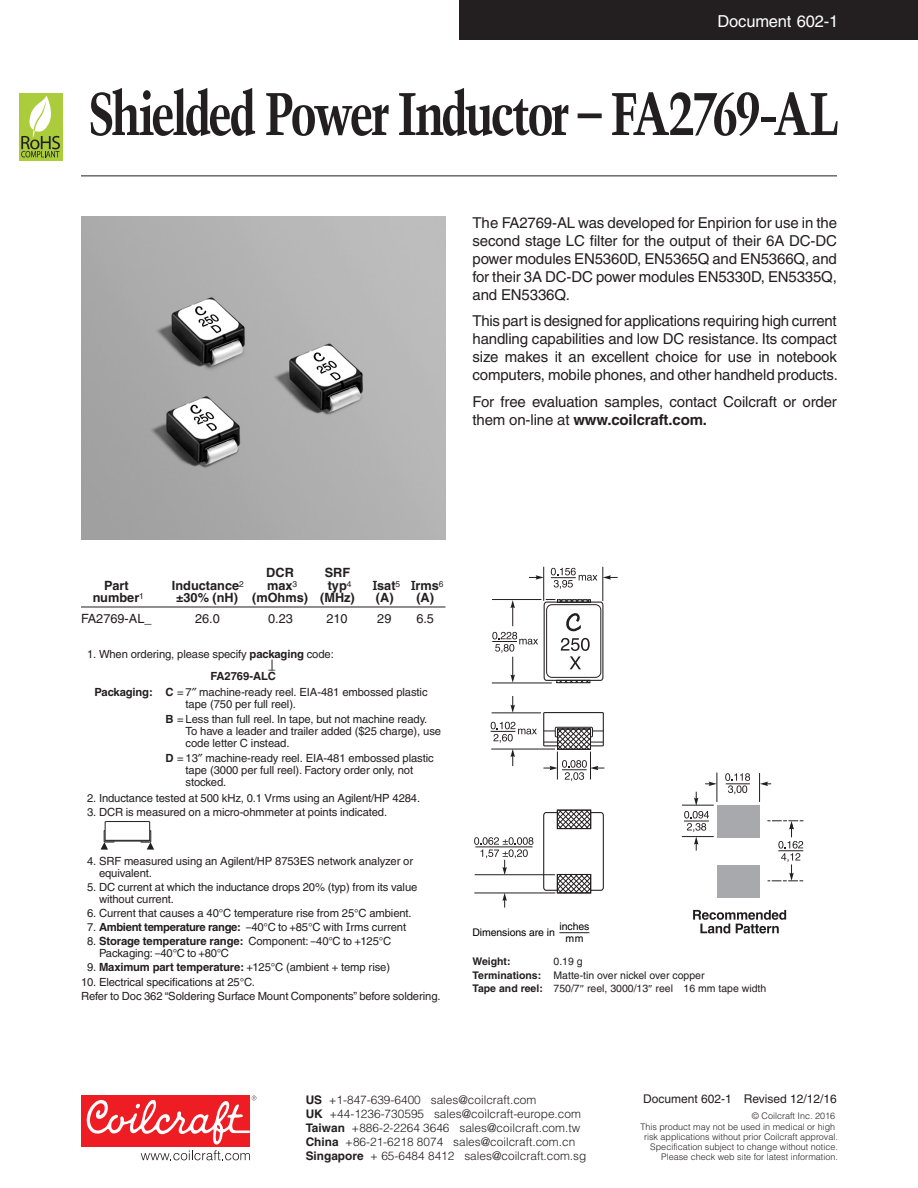
<style>
.page{position:relative;width:918px;height:1188px;background:#fff}
.page>*{position:absolute;margin:0;border:0;box-sizing:border-box;transform-origin:0 0}
.Headline{font:700 condensed 60px "Trump Mediaeval";letter-spacing:-.055em;color:#231f20}
.Document_number{font:16.5px "Helvetica";letter-spacing:-.01em;color:#fff}
.Body_copy{font:15px/18px "Helvetica";letter-spacing:-.01em;color:#231f20;text-align:justify}
.Spec_Head{font:700 12.75px "Helvetica";color:#231f20}
.Specs{font:12.75px "Helvetica";color:#231f20}
.t1{font:12px "Helvetica";color:#231f20}
.t2{font:300 11.85px "Helvetica";color:#231f20}
.t3{font:700 11.85px/14.1px "Helvetica";color:#231f20}
.Notes{font:11.25px/12px "Helvetica";letter-spacing:-.01em;color:#231f20}
.Note_Tol_Ter_Pac{font:11.25px/12px "Helvetica";letter-spacing:-.01em;color:#231f20}
.Note_PartNumber{font:700 11.25px "Helvetica";letter-spacing:-.005em;color:#231f20}
.Weight{font:10.5px "Helvetica";color:#231f20}
.Dimensions{font:10.5px/12px "Helvetica";letter-spacing:-.01em;color:#000;text-align:center}
.Weight-2{font:700 10.5px "Helvetica";color:#231f20}
.t4{font:300 9px/9.9px "Helvetica";color:#231f20;text-align:right}
.s1{font-weight:700}
.s2{font-family:"Glypha"}
.s3{font-family:"Part Number Code"}
.s4{font-family:"Verdana"}
</style>
<div class="page">
<div style="left:459px;top:0;width:459px;height:40px;background:#231f20"></div>
<hr style="left:81px;top:176px;width:756px;height:1px;background:#231f20">
<div style="left:81px;top:1096px;width:169px;height:51px;background:#ee1d23"></div>
<svg style="left:86px;top:1096px;width:170px;height:64px"></svg>
<div style="left:19px;top:93px;width:43px;height:67px;background:#abcc3b"></div>
<svg style="left:21px;top:96px;width:39px;height:61px"></svg>
<svg style="left:101px;top:821px;width:53px;height:29px"></svg>
<hr style="left:81px;top:607px;width:365px;height:1px;background:#231f20">
<img style="left:81px;top:216px;width:365px;height:324px">
<svg style="left:543px;top:810px;width:61px;height:83px"></svg>
<div style="left:557px;top:874px;width:34px;height:19px;border:1px solid #231f20"></div>
<div style="left:717px;top:805px;width:42px;height:32px;background:#a8a9ad"></div>
<div style="left:717px;top:865px;width:43px;height:33px;background:#a8a9ad"></div>
<svg style="left:693px;top:910px;width:93px;height:23px"></svg>
<hr style="left:602px;top:567px;width:1px;height:34px;background:#231f20">
<hr style="left:474px;top:893px;width:81px;height:1px;background:#231f20">
<hr style="left:475px;top:874px;width:80px;height:1px;background:#231f20">
<hr style="left:543px;top:567px;width:1px;height:34px;background:#231f20">
<svg style="left:551px;top:568px;width:46px;height:21px"></svg>
<svg style="left:529px;top:575px;width:15px;height:5px"></svg>
<svg style="left:603px;top:575px;width:15px;height:5px"></svg>
<svg style="left:474px;top:837px;width:59px;height:38px"></svg>
<svg style="left:502px;top:893px;width:5px;height:15px"></svg>
<hr style="left:682px;top:805px;width:32px;height:1px;background:#231f20">
<hr style="left:682px;top:836px;width:32px;height:1px;background:#231f20">
<svg style="left:767px;top:820px;width:36px;height:61px"></svg>
<svg style="left:725px;top:773px;width:25px;height:21px"></svg>
<svg style="left:759px;top:773px;width:12px;height:29px"></svg>
<svg style="left:684px;top:773px;width:34px;height:78px"></svg>
<svg style="left:491px;top:599px;width:113px;height:182px"></svg>
<hr style="left:559px;top:932px;width:30px;height:1px;background:#231f20">
<p class="Document_number" style="left:718px;top:11px;width:122px">Document 602-1</p>
<p class="Headline" style="left:88px;top:76px;width:752px">Shielded Power Inductor – FA2769-AL</p>
<p class="Body_copy" style="left:472px;top:213px;width:366px">The FA2769-AL was developed for Enpirion for use in the second stage LC filter for the output of their 6A DC‑DC power modules EN5360D, EN5365Q and EN5366Q, and for their 3A DC-DC power modules EN5330D, EN5335Q, and EN5336Q.</p>
<p class="Body_copy" style="left:472px;top:312px;width:367px">This part is designed for applications requiring high current handling capabilities and low DC resistance. Its compact size makes it an excellent choice for use in notebook computers, mobile phones, and other handheld products.</p>
<p class="Body_copy" style="left:472px;top:393px;width:366px">For free evaluation samples, contact Coilcraft or order them on-line at <span class="s1">www.coilcraft.com.</span></p>
<p class="Spec_Head" style="left:266px;top:565px;width:29px">DCR</p>
<p class="Spec_Head" style="left:325px;top:565px;width:27px">SRF</p>
<p class="Spec_Head" style="left:104px;top:577px;width:26px">Part</p>
<p class="Spec_Head" style="left:172px;top:577px;width:73px">Inductance<sup>2</sup></p>
<p class="Spec_Head" style="left:267px;top:577px;width:32px">max<sup>3</sup></p>
<p class="Spec_Head" style="left:328px;top:577px;width:25px">typ<sup>4</sup></p>
<p class="Spec_Head" style="left:373px;top:577px;width:72px"><span class="s2">I</span>sat<sup>5</sup> <span class="s2">I</span>rms<sup>6</sup></p>
<p class="Spec_Head" style="left:93px;top:590px;width:53px">number<sup>1</sup></p>
<p class="Spec_Head" style="left:176px;top:590px;width:180px">±30% (nH) (mOhms) (MHz)</p>
<p class="Spec_Head" style="left:376px;top:590px;width:60px">(A) (A)</p>
<p class="Specs" style="left:81px;top:611px;width:72px">FA2769-AL_</p>
<p class="Specs" style="left:195px;top:611px;width:26px">26.0</p>
<p class="Specs" style="left:268px;top:611px;width:26px">0.23</p>
<p class="Specs" style="left:326px;top:611px;width:23px">210</p>
<p class="Specs" style="left:377px;top:611px;width:16px">29</p>
<p class="Specs" style="left:416px;top:611px;width:19px">6.5</p>
<p class="Notes" style="left:87px;top:648px;width:248px">1. When ordering, please specify <span class="s1">packaging</span> code:</p>
<p class="Note_PartNumber" style="left:211px;top:669px;width:67px">FA2769-AL<span class="s3">C</span></p>
<p class="Note_Tol_Ter_Pac" style="left:186px;top:686px;width:244px;text-indent:-91px"><span class="s1">Packaging: C</span> = 7 machine-ready reel. EIA-481 embossed plastic tape (750 per full reel).</p>
<p class="Note_Tol_Ter_Pac" style="left:186px;top:713px;width:257px;text-indent:-20px"><span class="s1">B</span> = Less than full reel. In tape, but not machine ready.<br>To have a leader and trailer added ($25 charge), use code letter C instead.</p>
<p class="Note_Tol_Ter_Pac" style="left:186px;top:752px;width:250px;text-indent:-20px"><span class="s1">D</span> = 13 machine-ready reel. EIA-481 embossed plastic tape (3000 per full reel). Factory order only, not stocked.</p>
<p class="Notes" style="left:87px;top:792px;width:335px">2. Inductance tested at 500 kHz, 0.1 Vrms using an Agilent/HP 4284.</p>
<p class="Notes" style="left:87px;top:806px;width:302px">3. DCR is measured on a micro-ohmmeter at points indicated.</p>
<p class="Notes" style="left:99px;top:855px;width:316px;text-indent:-12px">4. SRF measured using an Agilent/HP 8753ES network analyzer or equivalent.</p>
<p class="Notes" style="left:99px;top:881px;width:320px;text-indent:-12px">5. DC current at which the inductance drops 20% (typ) from its value without current.</p>
<p class="Notes" style="left:87px;top:907px;width:326px">6. Current that causes a 40°C temperature rise from 25°C ambient.</p>
<p class="Notes" style="left:87px;top:921px;width:321px">7. <span class="s1">Ambient temperature range:</span> –40°C to +85°C with <span class="s4">I</span>rms current</p>
<p class="Notes" style="left:99px;top:935px;width:294px;text-indent:-12px">8. <span class="s1">Storage temperature range:</span> Component: –40°C to +125°C<br>Packaging: –40°C to +80°C</p>
<p class="Notes" style="left:87px;top:961px;width:305px">9. <span class="s1">Maximum part temperature:</span> +125°C (ambient + temp rise)</p>
<p class="Notes" style="left:81px;top:976px;width:175px">10. Electrical specifications at 25°C.</p>
<p class="Notes" style="left:81px;top:990px;width:361px">Refer to Doc 362 “Soldering Surface Mount Components” before soldering.</p>
<p class="Dimensions" style="left:472px;top:926px;width:84px">Dimensions are in</p>
<p class="Dimensions" style="left:560px;top:920px;width:31px">inches mm</p>
<p class="Weight-2" style="left:472px;top:955px;width:40px">Weight:</p>
<p class="Weight" style="left:554px;top:955px;width:31px">0.19 g</p>
<p class="Weight" style="left:472px;top:969px;width:234px"><span class="s1">Terminations:</span> Matte-tin over nickel over copper</p>
<p class="Weight" style="left:472px;top:983px;width:295px"><span class="s1">Tape and reel:</span> 750/7 reel, 3000/13 reel 16 mm tape width</p>
<p class="t2" style="left:329px;top:1092px;width:209px">+1-847-639-6400 sales@coilcraft.com</p>
<p class="t2" style="left:329px;top:1106px;width:253px">+44-1236-730595 sales@coilcraft-europe.com</p>
<p class="t2" style="left:352px;top:1121px;width:230px">+886-2-2264 3646 sales@coilcraft.com.tw</p>
<p class="t2" style="left:345px;top:1135px;width:232px">+86-21-6218 8074 sales@coilcraft.com.cn</p>
<p class="t2" style="left:370px;top:1149px;width:218px">+ 65-6484 8412 sales@coilcraft.com.sg</p>
<p class="t3" style="left:306px;top:1093px;width:59px">US<br>UK<br>Taiwan<br>China<br>Singapore</p>
<p class="t1" style="left:643px;top:1092px;width:195px">Document 602-1 Revised 12/12/16</p>
<p class="t4" style="left:640px;top:1110px;width:196px;line-height:11.4px">© Coilcraft Inc. 2016<br>This product may not be used in medical or high</p>
<p class="t4" style="left:644px;top:1132px;width:195px">risk applications without prior Coilcraft approval.<br>Specification subject to change without notice.<br>Please check web site for latest information.</p>
</div>
